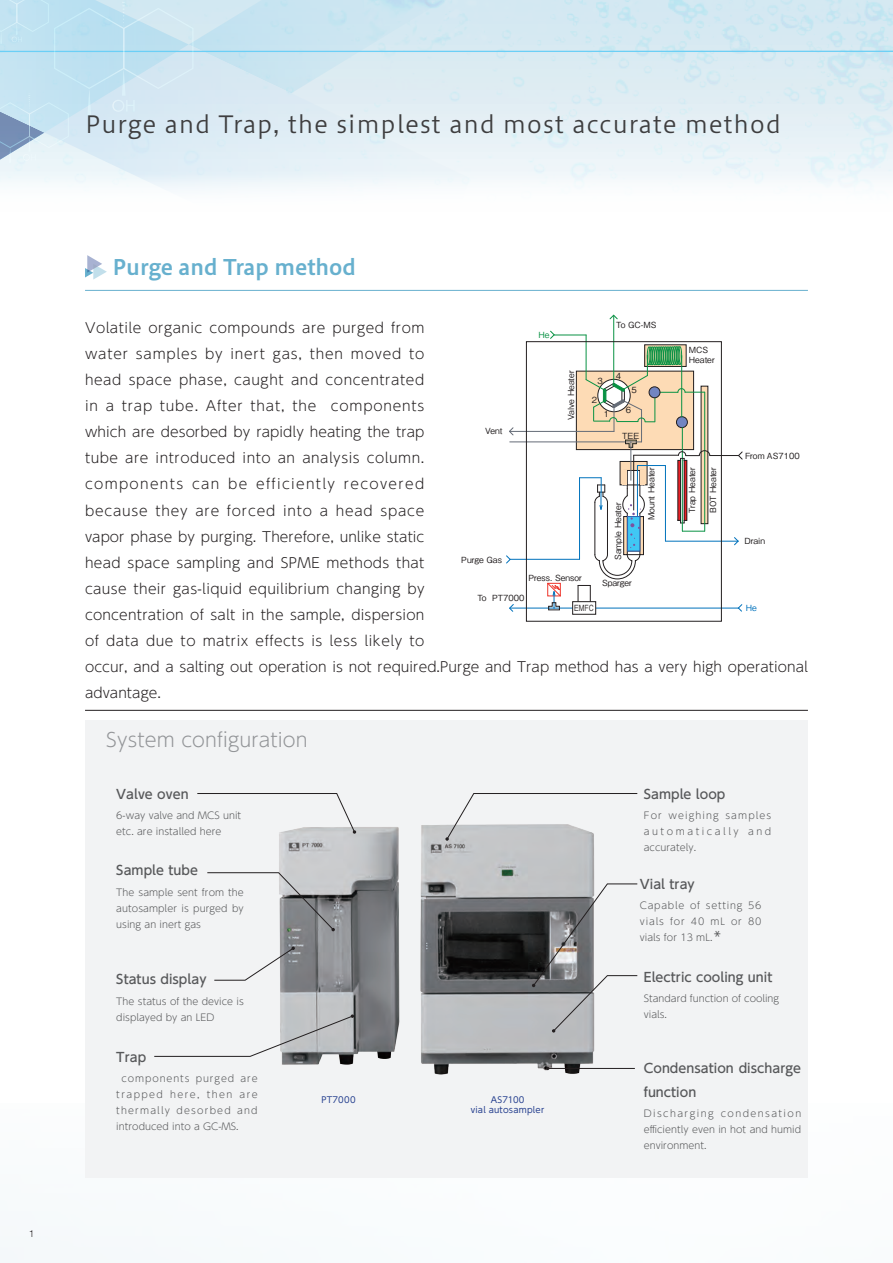
<style>
.page{position:relative;width:893px;height:1263px;background:#fff}
.page>*{position:absolute;margin:0;border:0;box-sizing:border-box;transform-origin:0 0}
.t1{font:23.4px "Hiragino UD Sans Std W3";letter-spacing:.05em;color:#3e3e3f}
.t2{font:21.3px "Hiragino UD Sans Std W6";color:#67b0ce}
.t3{font:300 19.2px "UD Shin Go Pro";letter-spacing:.005em;color:#939598}
.t4{font:300 13.8px/26.1px "UD Shin Go Pro";letter-spacing:.025em;color:#231f20}
.t5{font:500 12.75px/23.4px "UD Shin Go Pro";letter-spacing:.005em;color:#57585a}
.t6{font:300 9.6px/15.9px "UD Shin Go Pro";letter-spacing:.005em;color:#57585a;text-align:justify}
.t7{font:300 9.6px "Helvetica LT Std";color:#231f20}
.t8{font:8.55px/10.6px "UD Shin Go Pro";letter-spacing:.025em;color:#253f8e;text-align:center}
.t9{font:500 8.4px/10.1px "Gothic BBB Pro";color:#231f20}
.t10{font:500 8.4px "Gothic BBB Pro";color:#231f20;scale:.79 1}
.t11{font:500 8.4px "Gothic BBB Pro";color:#0072bc}
.t12{font:500 8.4px "Gothic BBB Pro";color:#099244}
.s1{font-size:16.95px}
</style>
<div class="page">
<img style="left:470px;top:0;width:423px;height:161px">
<div style="left:0;top:161px;width:893px;height:97px;background:linear-gradient(to bottom,#f1f7fa,#fff)"></div>
<hr style="left:0;top:51px;width:893px;height:1px;background:#6bcff6">
<svg style="left:0;top:0;width:465px;height:219px"></svg>
<div style="left:85px;top:708px;width:723px;height:470px;background:#f2f3f4"></div>
<img style="left:279px;top:825px;width:355px;height:250px">
<div style="left:85px;top:255px;width:723px;height:464px;background:#fff"></div>
<hr style="left:85px;top:290px;width:723px;height:1px;background:#67b0ce">
<hr style="left:85px;top:710px;width:723px;height:1px;background:#231f20">
<svg style="left:85px;top:255px;width:22px;height:25px"></svg>
<hr style="left:510px;top:608px;width:39px;height:1px;background:#0072bc">
<svg style="left:737px;top:604px;width:6px;height:8px"></svg>
<hr style="left:633px;top:455px;width:1px;height:55px;background:#231f20">
<hr style="left:665px;top:465px;width:1px;height:76px;background:#0072bc">
<hr style="left:666px;top:541px;width:72px;height:1px;background:#0072bc">
<hr style="left:510px;top:559px;width:69px;height:1px;background:#0072bc">
<div style="left:576px;top:371px;width:118px;height:79px;background:#fddbb5"></div>
<div style="left:576px;top:371px;width:118px;height:79px;border:1px solid #231f20"></div>
<hr style="left:641px;top:410px;width:1px;height:32px;background:#656c77">
<hr style="left:510px;top:442px;width:121px;height:1px;background:#656c77">
<hr style="left:586px;top:335px;width:1px;height:45px;background:#099244">
<hr style="left:682px;top:428px;width:1px;height:103px;background:#099244">
<hr style="left:634px;top:455px;width:44px;height:1px;background:#231f20">
<svg style="left:682px;top:531px;width:23px;height:1px"></svg>
<hr style="left:554px;top:335px;width:32px;height:1px;background:#099244">
<svg style="left:550px;top:330px;width:5px;height:9px"></svg>
<svg style="left:703px;top:388px;width:3px;height:62px"></svg>
<hr style="left:704px;top:392px;width:1px;height:139px;background:#099244">
<hr style="left:630px;top:442px;width:1px;height:38px;background:#656c77">
<svg style="left:625px;top:440px;width:16px;height:8px"></svg>
<hr style="left:510px;top:431px;width:104px;height:1px;background:#656c77">
<svg style="left:509px;top:604px;width:5px;height:8px"></svg>
<svg style="left:677px;top:450px;width:66px;height:74px"></svg>
<svg style="left:506px;top:555px;width:5px;height:9px"></svg>
<svg style="left:733px;top:537px;width:6px;height:9px"></svg>
<svg style="left:609px;top:314px;width:9px;height:6px"></svg>
<svg style="left:509px;top:427px;width:5px;height:9px"></svg>
<hr style="left:596px;top:608px;width:143px;height:1px;background:#0072bc">
<hr style="left:613px;top:316px;width:1px;height:70px;background:#099244">
<svg style="left:547px;top:461px;width:118px;height:154px"></svg>
<div style="left:526px;top:341px;width:196px;height:280px;border:1px solid #231f20"></div>
<svg style="left:585px;top:344px;width:120px;height:87px"></svg>
<svg style="left:197px;top:793px;width:159px;height:41px"></svg>
<svg style="left:445px;top:793px;width:193px;height:48px"></svg>
<svg style="left:532px;top:883px;width:106px;height:149px"></svg>
<hr style="left:548px;top:1068px;width:87px;height:1px;background:#231f20">
<svg style="left:207px;top:872px;width:128px;height:59px"></svg>
<svg style="left:214px;top:946px;width:81px;height:35px"></svg>
<svg style="left:154px;top:1014px;width:200px;height:43px"></svg>
<p class="t7" style="left:29px;top:1227px;width:7px">1</p>
<h1 class="t1" style="left:85px;top:107px;width:697px">Purge and Trap, the simplest and most accurate method</h1>
<h2 class="t2" style="left:113px;top:251px;width:245px">Purge and Trap method</h2>
<p class="t4" style="left:85px;top:314px;width:724px">Volatile organic compounds are purged from<br>water samples by inert gas, then moved to<br>head space phase, caught and concentrated<br>in a trap tube. After that, the components<br>which are desorbed by rapidly heating the trap<br>tube are introduced into an analysis column.<br>components can be efficiently recovered<br>because they are forced into a head space<br>vapor phase by purging. Therefore, unlike static<br>head space sampling and SPME methods that<br>cause their gas-liquid equilibrium changing by<br>concentration of salt in the sample, dispersion<br>of data due to matrix effects is less likely to<br>occur, and a salting out operation is not required.Purge and Trap method has a very high operational advantage.</p>
<p class="t9" style="left:616px;top:319px;width:42px">To GC-MS</p>
<p class="t12" style="left:538px;top:328px;width:13px">He</p>
<p class="t9" style="left:689px;top:344px;width:27px">MCS<br>Heater</p>
<p class="t9" style="left:565px;top:420px;width:51px;rotate:-90deg">Valve Heater</p>
<p class="t9" style="left:616px;top:369px;width:7px">4</p>
<p class="t9" style="left:598px;top:375px;width:7px">3</p>
<p class="t9" style="left:631px;top:383px;width:7px">5</p>
<p class="t9" style="left:592px;top:393px;width:7px">2</p>
<p class="t9" style="left:626px;top:404px;width:7px">6</p>
<p class="t9" style="left:604px;top:408px;width:7px">1</p>
<p class="t9" style="left:485px;top:425px;width:19px">Vent</p>
<p class="t9" style="left:622px;top:430px;width:18px">TEE</p>
<p class="t9" style="left:745px;top:449px;width:56px">From AS7100</p>
<p class="t9" style="left:686px;top:513px;width:47px;rotate:-90deg">Trap Heater</p>
<p class="t9" style="left:707px;top:513px;width:47px;rotate:-90deg">BOT Heater</p>
<p class="t9" style="left:645px;top:520px;width:54px;rotate:-90deg">Mount Heater</p>
<p class="t9" style="left:612px;top:560px;width:59px;rotate:-90deg">Sample Heater</p>
<p class="t9" style="left:744px;top:535px;width:22px">Drain</p>
<p class="t9" style="left:461px;top:553px;width:42px">Purge Gas</p>
<p class="t9" style="left:528px;top:572px;width:55px">Press. Sensor</p>
<p class="t9" style="left:602px;top:577px;width:31px">Sparger</p>
<p class="t9" style="left:477px;top:591px;width:49px">To PT7000</p>
<p class="t11" style="left:746px;top:601px;width:13px">He</p>
<p class="t10" style="left:574px;top:601px;width:26px">EMFC</p>
<h3 class="t3" style="left:106px;top:724px;width:203px">System configuration</h3>
<p class="t5" style="left:116px;top:782px;width:74px">Valve oven</p>
<p class="t6" style="left:116px;top:807px;width:126px">6-way valve and MCS unit etc. are installed here</p>
<p class="t5" style="left:116px;top:858px;width:83px">Sample tube</p>
<p class="t6" style="left:116px;top:884px;width:129px">The sample sent from the autosampler is purged by using an inert gas</p>
<p class="t5" style="left:116px;top:967px;width:92px">Status display</p>
<p class="t6" style="left:116px;top:993px;width:129px">The status of the device is displayed by an LED</p>
<p class="t5" style="left:116px;top:1045px;width:31px">Trap</p>
<p class="t6" style="left:116px;top:1070px;width:143px;text-indent:5px">components purged are trapped here, then are thermally desorbed and introduced into a GC-MS.</p>
<p class="t8" style="left:321px;top:1094px;width:36px">PT7000</p>
<p class="t8" style="left:471px;top:1094px;width:75px">AS7100<br>vial autosampler</p>
<p class="t5" style="left:644px;top:782px;width:83px">Sample loop</p>
<p class="t6" style="left:644px;top:807px;width:129px">For weighing samples automatically and accurately.</p>
<p class="t5" style="left:640px;top:871px;width:56px">Vial tray</p>
<p class="t6" style="left:640px;top:897px;width:123px">Capable of setting 56 vials for 40 mL or 80 vials for 13 mL.<span class="s1">*</span></p>
<p class="t5" style="left:644px;top:965px;width:130px">Electric cooling unit</p>
<p class="t6" style="left:644px;top:990px;width:137px">Standard function of cooling vials.</p>
<p class="t5" style="left:644px;top:1056px;width:159px">Condensation discharge function</p>
<p class="t6" style="left:644px;top:1105px;width:159px">Discharging condensation efficiently even in hot and humid environment.</p>
</div>
